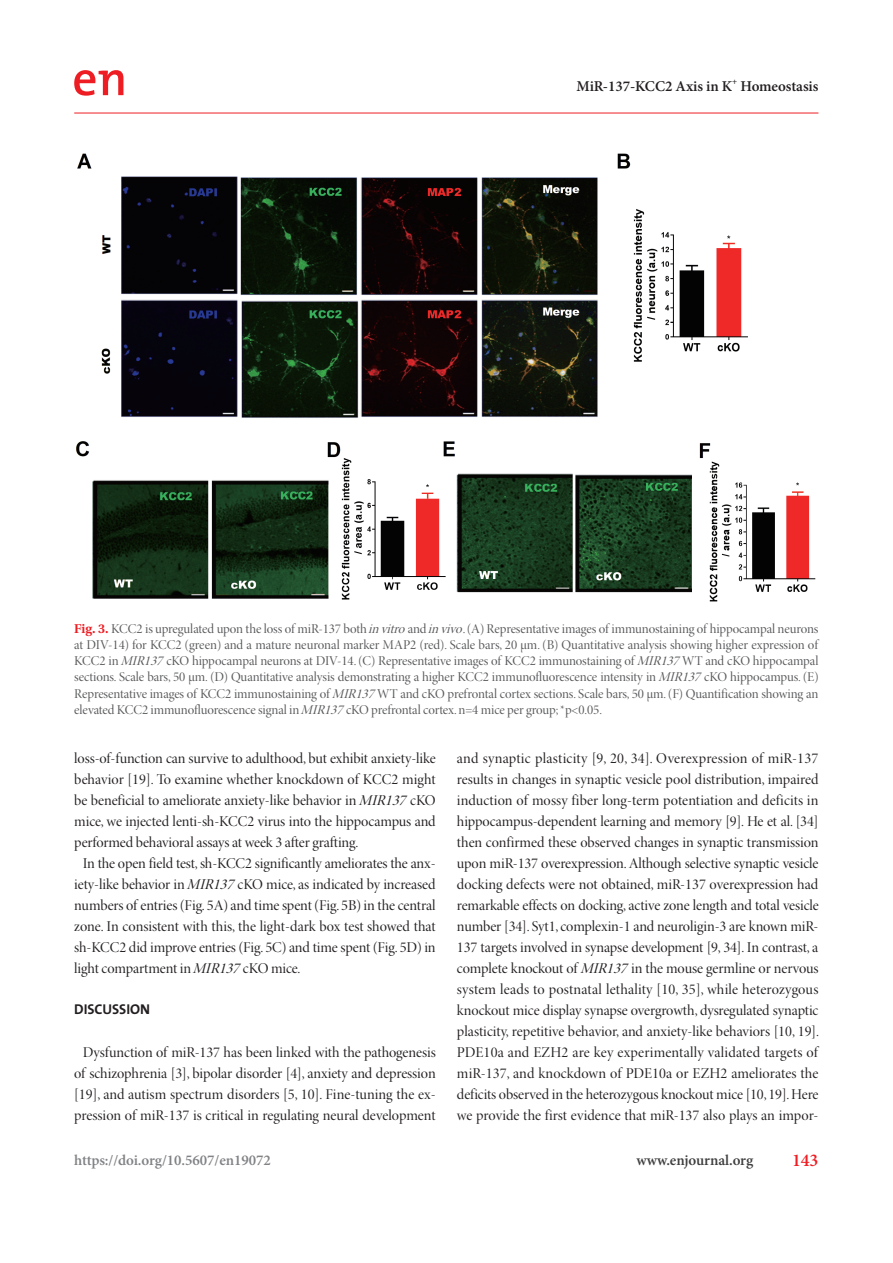
<style>
.page{position:relative;width:893px;height:1263px;background:#fff}
.page>*{position:absolute;margin:0;border:0;box-sizing:border-box;transform-origin:0 0}
.t1{font:600 18px "Minion Pro";color:#ee1d23}
.t2{font:15px/21px "Minion Pro Disp";letter-spacing:-.005em;color:#231f20;text-align:center}
.t3{font:600 15px "Minion Pro";letter-spacing:-.005em;color:#808285}
.t4{font:600 15px "Minion Pro";letter-spacing:-.005em;color:#231f20}
.t5{font:600 15px "Minion Pro";letter-spacing:-.005em;color:#3e3e3f}
.t6{font:700 14.25px "The Mix";letter-spacing:-.005em;color:#231f20}
.t7{font:13.5px/16.2px "Minion Pro Disp";letter-spacing:-.005em;color:#57585a;text-align:justify}
.t8{font:600 8.7px "Minion Pro";color:#231f20}
.s1{font-family:"Utopia Std";font-weight:600;color:#ee1d23}
.s2{font-style:italic}
</style>
<div class="page">
<hr style="left:74px;top:113px;width:744px;height:1px;background:#ee1d23">
<svg style="left:74px;top:70px;width:49px;height:26px"></svg>
<img style="left:76px;top:153px;width:740px;height:449px">
<p class="t4" style="left:576px;top:80px;width:157px">MiR-137-KCC2 Axis in K</p>
<p class="t8" style="left:732px;top:78px;width:7px">+</p>
<p class="t4" style="left:740px;top:80px;width:80px">Homeostasis</p>
<p class="t7" style="left:74px;top:622px;width:746px"><span class="s1">Fig. 3.</span> KCC2 is upregulated upon the loss of miR-137 both <span class="s2">in vitro</span> and <span class="s2">in vivo</span>. (A) Representative images of immunostaining of hippocampal neurons at DIV-14) for KCC2 (green) and a mature neuronal marker MAP2 (red). Scale bars, 20 μm. (B) Quantitative analysis showing higher expression of KCC2 in <span class="s2">MIR137</span> cKO hippocampal neurons at DIV-14. (C) Representative images of KCC2 immunostaining of <span class="s2">MIR137</span> WT and cKO hippocampal sections. Scale bars, 50 μm. (D) Quantitative analysis demonstrating a higher KCC2 immunofluorescence intensity in <span class="s2">MIR137</span> cKO hippocampus. (E)<br>Representative images of KCC2 immunostaining of <span class="s2">MIR137</span> WT and cKO prefrontal cortex sections. Scale bars, 50 μm. (F) Quantification showing an elevated KCC2 immunofluorescence signal in <span class="s2">MIR137</span> cKO prefrontal cortex. n=4 mice per group; *p&lt;0.05.</p>
<p class="t2" style="left:74px;top:749px;width:363px">loss-of-function can survive to adulthood, but exhibit anxiety-like</p>
<p class="t2" style="left:74px;top:770px;width:363px">behavior [19]. To examine whether knockdown of KCC2 might</p>
<p class="t2" style="left:74px;top:791px;width:363px">be beneficial to ameliorate anxiety-like behavior in <span class="s2">MIR137</span> cKO</p>
<p class="t2" style="left:74px;top:812px;width:363px">mice, we injected lenti-sh-KCC2 virus into the hippocampus and</p>
<p class="t2" style="left:74px;top:833px;width:286px">performed behavioral assays at week 3 after grafting.</p>
<p class="t2" style="left:83px;top:854px;width:354px">In the open field test, sh-KCC2 significantly ameliorates the anx-</p>
<p class="t2" style="left:74px;top:875px;width:363px">iety-like behavior in <span class="s2">MIR137</span> cKO mice, as indicated by increased</p>
<p class="t2" style="left:74px;top:896px;width:363px">numbers of entries (Fig. 5A) and time spent (Fig. 5B) in the central</p>
<p class="t2" style="left:74px;top:917px;width:363px">zone. In consistent with this, the light-dark box test showed that</p>
<p class="t2" style="left:74px;top:938px;width:363px">sh-KCC2 did improve entries (Fig. 5C) and time spent (Fig. 5D) in</p>
<p class="t2" style="left:74px;top:959px;width:228px">light compartment in <span class="s2">MIR137</span> cKO mice.</p>
<p class="t6" style="left:74px;top:1003px;width:77px">DISCUSSION</p>
<p class="t2" style="left:74px;top:1043px;width:363px">Dysfunction of miR-137 has been linked with the pathogenesis of schizophrenia [3], bipolar disorder [4], anxiety and depression [19], and autism spectrum disorders [5, 10]. Fine-tuning the ex&shy;pression of miR-137 is critical in regulating neural development</p>
<p class="t2" style="left:457px;top:749px;width:364px;text-align:justify">and synaptic plasticity [9, 20, 34]. Overexpression of miR-137 results in changes in synaptic vesicle pool distribution, impaired induction of mossy fiber long-term potentiation and deficits in hippocampus-dependent learning and memory [9]. He et al. [34] then confirmed these observed changes in synaptic transmission upon miR-137 overexpression. Although selective synaptic vesicle docking defects were not obtained, miR-137 overexpression had remarkable effects on docking, active zone length and total vesicle number [34]. Syt1, complexin-1 and neuroligin-3 are known miR-137 targets involved in synapse development [9, 34]. In contrast, a complete knockout of <span class="s2">MIR137</span> in the mouse germline or nervous system leads to postnatal lethality [10, 35], while heterozygous knockout mice display synapse overgrowth, dysregulated synaptic plasticity, repetitive behavior, and anxiety-like behaviors [10, 19].<br>PDE10a and EZH2 are key experimentally validated targets of miR-137, and knockdown of PDE10a or EZH2 ameliorates the deficits observed in the heterozygous knockout mice [10, 19]. Here we provide the first evidence that miR-137 also plays an impor-</p>
<p class="t3" style="left:74px;top:1154px;width:198px">https://doi.org/10.5607/en19072</p>
<p class="t5" style="left:636px;top:1154px;width:118px">www.enjournal.org</p>
<p class="t1" style="left:792px;top:1153px;width:28px">143</p>
</div>
